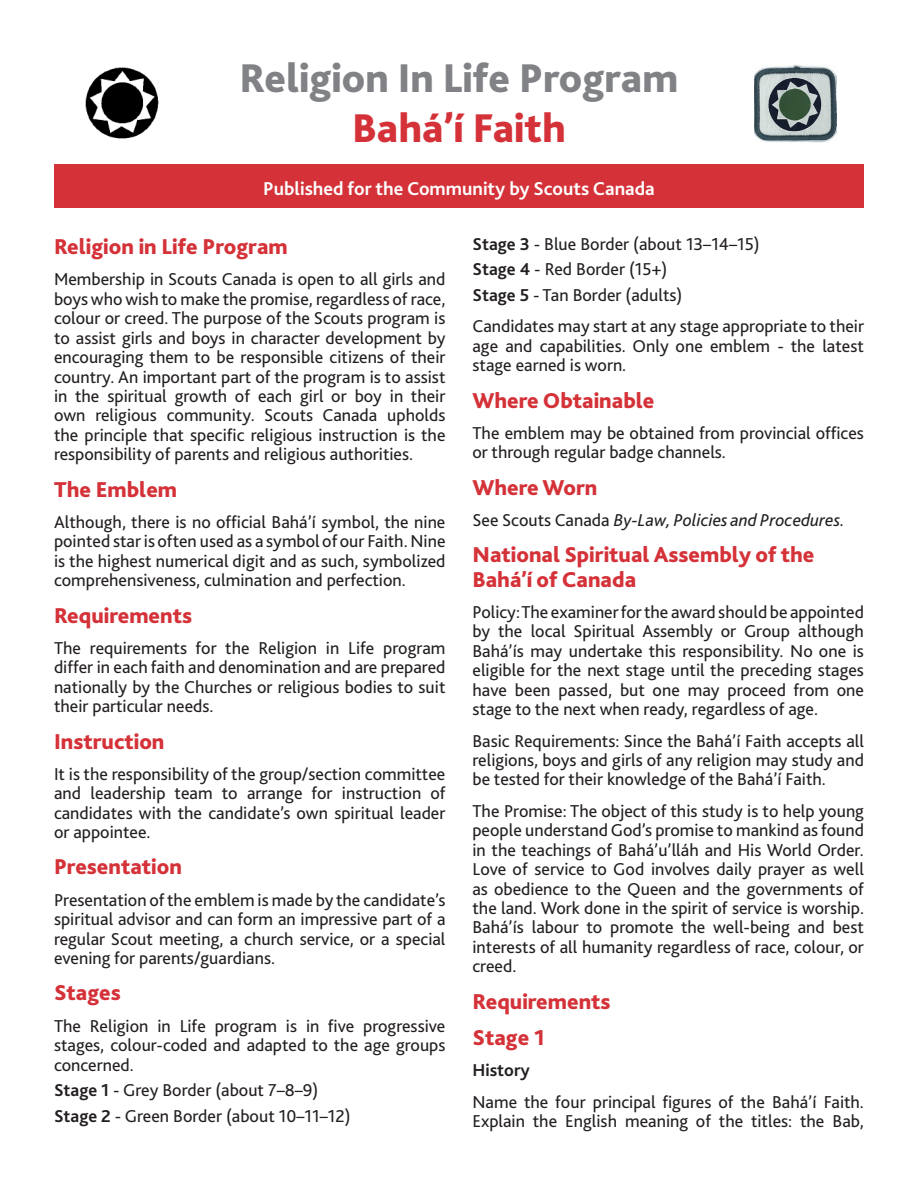
<style>
.page{position:relative;width:918px;height:1188px;background:#fff}
.page>*{position:absolute;margin:0;border:0;box-sizing:border-box;transform-origin:0 0}
.t1{font:800 42px "Bliss 2";color:#808285}
.t2{font:800 42px "Bliss 2";color:#d43238}
.t3{font:800 22.5px/24.3px "Bliss 2";color:#d43238}
.t4{font:700 19.5px "Bliss 2";color:#fff}
.t5{font:18px/19.4px "Bliss 2";color:#231f20;text-align:justify}
.t6{font:italic 18px "Bliss 2";color:#231f20}
.t7{font:700 18px "Bliss 2";color:#231f20}
.s1{font-weight:700}
.s2{font-style:normal}
</style>
<div class="page">
<div style="left:54px;top:164px;width:810px;height:43px;background:#d43238"></div>
<img style="left:85px;top:67px;width:74px;height:72px">
<img style="left:755px;top:65px;width:82px;height:78px">
<h1 class="t1" style="left:240px;top:52px;width:440px">Religion In Life Program</h1>
<h1 class="t2" style="left:352px;top:102px;width:215px">Bahá’í Faith</h1>
<p class="t4" style="left:263px;top:176px;width:393px">Published for the Community by Scouts Canada</p>
<p class="t3" style="left:54px;top:234px;width:235px">Religion in Life Program</p>
<p class="t5" style="left:54px;top:269px;width:393px">Membership in Scouts Canada is open to all girls and boys who wish to make the promise, regardless of race, colour or creed. The purpose of the Scouts program is to assist girls and boys in character development by encouraging them to be responsible citizens of their country. An important part of the program is to assist in the spiritual growth of each girl or boy in their own religious community. Scouts Canada upholds the principle that specific religious instruction is the responsibility of parents and religious authorities.</p>
<p class="t3" style="left:54px;top:476px;width:125px">The Emblem</p>
<p class="t5" style="left:54px;top:512px;width:393px">Although, there is no official Bahá’í symbol, the nine pointed star is often used as a symbol of our Faith. Nine is the highest numerical digit and as such, symbolized comprehensiveness, culmination and perfection.</p>
<p class="t3" style="left:54px;top:602px;width:140px">Requirements</p>
<p class="t5" style="left:54px;top:638px;width:393px">The requirements for the Religion in Life program differ in each faith and denomination and are prepared nationally by the Churches or religious bodies to suit their particular needs.</p>
<p class="t3" style="left:54px;top:728px;width:112px">Instruction</p>
<p class="t5" style="left:54px;top:764px;width:393px">It is the responsibility of the group/section committee and leadership team to arrange for instruction of candidates with the candidate’s own spiritual leader or appointee.</p>
<p class="t3" style="left:54px;top:854px;width:129px">Presentation</p>
<p class="t5" style="left:54px;top:890px;width:393px">Presentation of the emblem is made by the candidate’s spiritual advisor and can form an impressive part of a regular Scout meeting, a church service, or a special evening for parents/guardians.</p>
<p class="t3" style="left:54px;top:980px;width:68px">Stages</p>
<p class="t5" style="left:54px;top:1016px;width:393px">The Religion in Life program is in five progressive stages, colour-coded and adapted to the age groups concerned.</p>
<p class="t5" style="left:54px;top:1077px;width:298px;line-height:25.5px"><span class="s1">Stage 1</span> - Grey Border (about 7–8–9)<br><span class="s1">Stage 2</span> - Green Border (about 10–11–12)</p>
<p class="t5" style="left:472px;top:231px;width:289px;line-height:25.5px;text-align:left"><span class="s1">Stage 3</span> - Blue Border (about 13–14–15)<br><span class="s1">Stage 4</span> - Red Border (15+)<br><span class="s1">Stage 5</span> - Tan Border (adults)</p>
<p class="t5" style="left:472px;top:316px;width:393px">Candidates may start at any stage appropriate to their age and capabilities. Only one emblem - the latest stage earned is worn.</p>
<p class="t3" style="left:472px;top:387px;width:184px">Where Obtainable</p>
<p class="t5" style="left:472px;top:423px;width:393px">The emblem may be obtained from provincial offices or through regular badge channels.</p>
<p class="t3" style="left:472px;top:474px;width:126px">Where Worn</p>
<p class="t6" style="left:472px;top:509px;width:374px"><span class="s2">See Scouts Canada</span> By-Law, Policies and Procedures.</p>
<p class="t3" style="left:472px;top:542px;width:343px">National Spiritual Assembly of the<br>Bahá’í of Canada</p>
<p class="t5" style="left:472px;top:602px;width:393px">Policy: The examiner for the award should be appointed by the local Spiritual Assembly or Group although Bahá’ís may undertake this responsibility. No one is eligible for the next stage until the preceding stages have been passed, but one may proceed from one stage to the next when ready, regardless of age.</p>
<p class="t5" style="left:472px;top:730px;width:393px">Basic Requirements: Since the Bahá’í Faith accepts all religions, boys and girls of any religion may study and be tested for their knowledge of the Bahá’í Faith.</p>
<p class="t5" style="left:472px;top:801px;width:393px">The Promise: The object of this study is to help young people understand God’s promise to mankind as found in the teachings of Bahá’u’lláh and His World Order.<br>Love of service to God involves daily prayer as well as obedience to the Queen and the governments of the land. Work done in the spirit of service is worship.<br>Bahá’ís labour to promote the well-being and best interests of all humanity regardless of race, colour, or creed.</p>
<p class="t3" style="left:472px;top:982px;width:140px;line-height:36.3px">Requirements<br>Stage 1</p>
<p class="t7" style="left:472px;top:1059px;width:59px">History</p>
<p class="t5" style="left:472px;top:1092px;width:393px">Name the four principal figures of the Bahá’í Faith.<br>Explain the English meaning of the titles: the Bab,</p>
</div>
